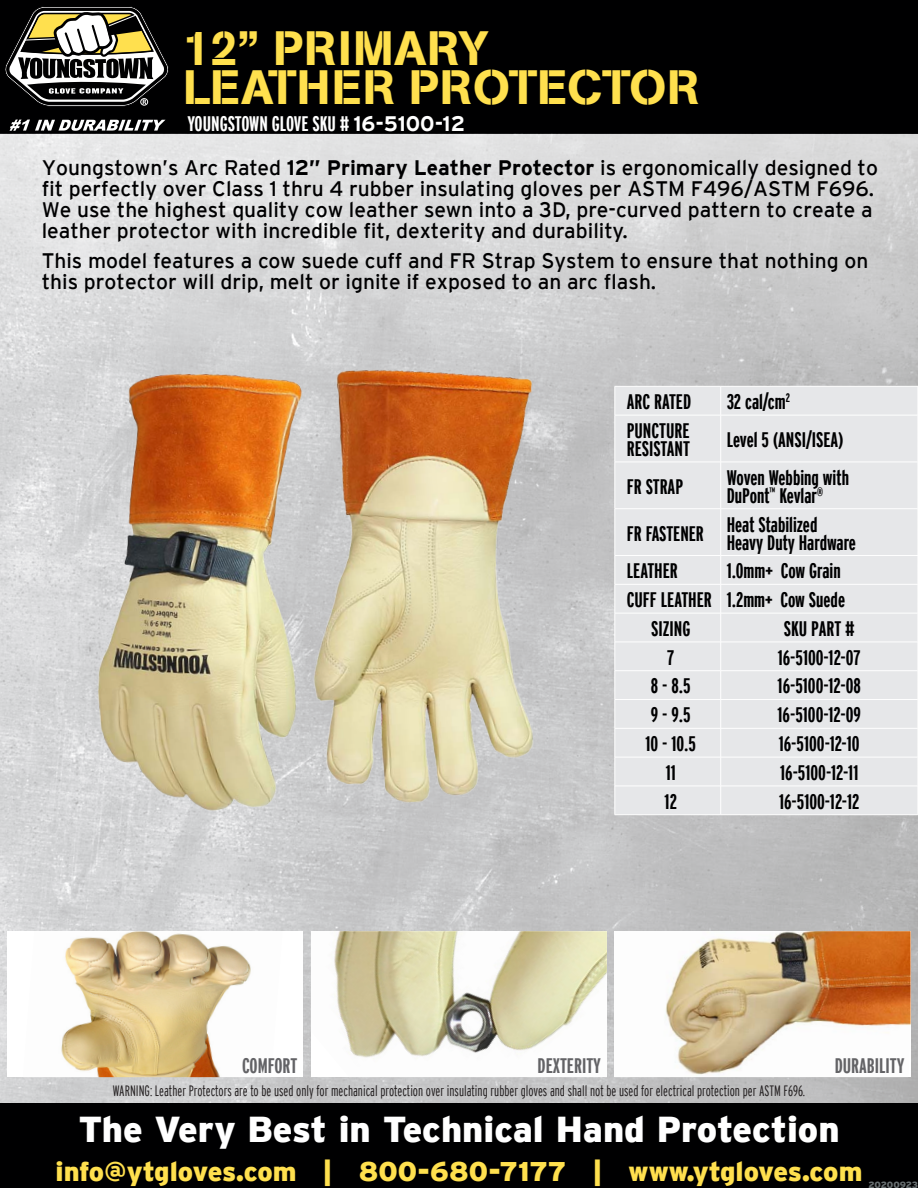
<style>
.page{position:relative;width:918px;height:1188px;background:#fff}
.page>*{position:absolute;margin:0;border:0;box-sizing:border-box;transform-origin:0 0}
.t1{font:48px "AG Book Stencil";letter-spacing:.02em;color:#ffe04e}
.t2{font:900 36px "Interstate";color:#fff}
.t3{font:900 27px "Interstate";color:#ffe04e}
.t4{font:21px/21px "Interstate";color:#000001}
.t5{font:700 extra-condensed 21px/18px "Interstate";color:#000001}
.t6{font:700 extra-condensed 21px "Interstate";letter-spacing:-.005em;color:#fff}
.t7{font:700 extra-condensed 21px "Interstate";color:#636366}
.t8{font:300 extra-condensed 15px "Interstate";color:#231f20}
.t9{font:900 9px "Interstate";letter-spacing:-.02em;color:#686f71}
.s1{font-stretch:normal}
.s2{font-weight:700}
</style>
<div class="page">
<div style="left:0;top:0;width:918px;height:133px;background:#000001"></div>
<img style="left:0;top:133px;width:918px;height:971px">
<svg style="left:10px;top:120px;width:155px;height:11px"></svg>
<svg style="left:5px;top:6px;width:164px;height:101px"></svg>
<div style="left:140px;top:98px;width:8px;height:7px;border:1px solid #fff;border-radius:50%"></div>
<div style="left:0;top:1104px;width:918px;height:84px;background:#000001"></div>
<img style="left:70px;top:350px;width:481px;height:473px">
<img style="left:311px;top:931px;width:296px;height:146px">
<div style="left:7px;top:931px;width:296px;height:146px;background:#fff"></div>
<img style="left:61px;top:931px;width:190px;height:146px">
<img style="left:614px;top:931px;width:297px;height:146px">
<div style="left:616px;top:387px;width:301px;height:427px;background:#e6e7e9"></div>
<hr style="left:615px;top:386px;width:106px;height:1px;background:#fff">
<svg style="left:615px;top:387px;width:1px;height:28px"></svg>
<hr style="left:721px;top:386px;width:197px;height:1px;background:#fff">
<svg style="left:720px;top:387px;width:1px;height:28px"></svg>
<svg style="left:917px;top:387px;width:1px;height:28px"></svg>
<hr style="left:615px;top:415px;width:106px;height:1px;background:#fff">
<hr style="left:615px;top:415px;width:1px;height:47px;background:#fff">
<hr style="left:721px;top:415px;width:197px;height:1px;background:#fff">
<hr style="left:720px;top:415px;width:1px;height:47px;background:#fff">
<hr style="left:917px;top:415px;width:1px;height:47px;background:#fff">
<hr style="left:615px;top:462px;width:106px;height:1px;background:#fff">
<hr style="left:615px;top:462px;width:1px;height:47px;background:#fff">
<hr style="left:721px;top:462px;width:197px;height:1px;background:#fff">
<hr style="left:720px;top:462px;width:1px;height:47px;background:#fff">
<hr style="left:917px;top:462px;width:1px;height:47px;background:#fff">
<hr style="left:615px;top:508px;width:106px;height:1px;background:#fff">
<hr style="left:615px;top:509px;width:1px;height:46px;background:#fff">
<hr style="left:721px;top:508px;width:197px;height:1px;background:#fff">
<hr style="left:720px;top:509px;width:1px;height:46px;background:#fff">
<hr style="left:917px;top:509px;width:1px;height:46px;background:#fff">
<hr style="left:615px;top:555px;width:106px;height:1px;background:#fff">
<hr style="left:721px;top:555px;width:197px;height:1px;background:#fff">
<hr style="left:615px;top:584px;width:106px;height:1px;background:#fff">
<hr style="left:721px;top:584px;width:197px;height:1px;background:#fff">
<hr style="left:615px;top:613px;width:106px;height:1px;background:#fff">
<hr style="left:721px;top:613px;width:197px;height:1px;background:#fff">
<hr style="left:615px;top:642px;width:106px;height:1px;background:#fff">
<hr style="left:721px;top:642px;width:197px;height:1px;background:#fff">
<hr style="left:615px;top:670px;width:106px;height:1px;background:#fff">
<hr style="left:721px;top:670px;width:197px;height:1px;background:#fff">
<hr style="left:615px;top:699px;width:106px;height:1px;background:#fff">
<hr style="left:721px;top:699px;width:197px;height:1px;background:#fff">
<hr style="left:615px;top:728px;width:106px;height:1px;background:#fff">
<hr style="left:721px;top:728px;width:197px;height:1px;background:#fff">
<hr style="left:615px;top:757px;width:106px;height:1px;background:#fff">
<hr style="left:721px;top:757px;width:197px;height:1px;background:#fff">
<hr style="left:615px;top:786px;width:106px;height:1px;background:#fff">
<svg style="left:615px;top:556px;width:1px;height:258px"></svg>
<hr style="left:721px;top:786px;width:197px;height:1px;background:#fff">
<svg style="left:720px;top:556px;width:1px;height:258px"></svg>
<svg style="left:917px;top:556px;width:1px;height:258px"></svg>
<hr style="left:615px;top:814px;width:106px;height:1px;background:#fff">
<hr style="left:721px;top:814px;width:197px;height:1px;background:#fff">
<p class="t1" style="left:183px;top:19px;width:307px">12” PRIMARY</p>
<p class="t1" style="left:183px;top:58px;width:518px">LEATHER PROTECTOR</p>
<p class="t6" style="left:187px;top:112px;width:279px">YOUNGSTOWN GLOVE SKU # <span class="s1">16-5100-12</span></p>
<p class="t4" style="left:42px;top:157px;width:838px">Youngstown’s Arc Rated <span class="s2">12” Primary Leather Protector</span> is ergonomically designed to fit perfectly over Class 1 thru 4 rubber insulating gloves per ASTM F496/ASTM F696.<br>We use the highest quality cow leather sewn into a 3D, pre-curved pattern to create a leather protector with incredible fit, dexterity and durability.</p>
<p class="t4" style="left:42px;top:250px;width:828px">This model features a cow suede cuff and FR Strap System to ensure that nothing on this protector will drip, melt or ignite if exposed to an arc flash.</p>
<p class="t5" style="left:627px;top:393px;width:66px">ARC RATED</p>
<p class="t5" style="left:727px;top:393px;width:65px">32 cal/cm<sup>2</sup></p>
<p class="t5" style="left:627px;top:421px;width:65px">PUNCTURE<br>RESISTANT</p>
<p class="t5" style="left:727px;top:430px;width:118px">Level 5 (ANSI/ISEA)</p>
<p class="t5" style="left:627px;top:477px;width:58px">FR STRAP</p>
<p class="t5" style="left:727px;top:468px;width:124px">Woven Webbing with</p>
<p class="t5" style="left:727px;top:486px;width:98px">DuPont<sup>™</sup> Kevlar<sup>®</sup></p>
<p class="t5" style="left:627px;top:524px;width:79px">FR FASTENER</p>
<p class="t5" style="left:727px;top:515px;width:92px">Heat Stabilized</p>
<p class="t5" style="left:727px;top:533px;width:131px">Heavy Duty Hardware</p>
<p class="t5" style="left:627px;top:562px;width:53px">LEATHER</p>
<p class="t5" style="left:727px;top:562px;width:116px">1.0mm+ Cow Grain</p>
<p class="t5" style="left:627px;top:591px;width:87px">CUFF LEATHER</p>
<p class="t5" style="left:727px;top:591px;width:120px">1.2mm+ Cow Suede</p>
<p class="t5" style="left:651px;top:619px;width:41px">SIZING</p>
<p class="t5" style="left:784px;top:619px;width:73px">SKU PART #</p>
<p class="t5" style="left:667px;top:648px;width:9px">7</p>
<p class="t5" style="left:778px;top:648px;width:85px">16-5100-12-07</p>
<p class="t5" style="left:651px;top:677px;width:41px">8 - 8.5</p>
<p class="t5" style="left:778px;top:677px;width:85px">16-5100-12-08</p>
<p class="t5" style="left:651px;top:706px;width:41px">9 - 9.5</p>
<p class="t5" style="left:778px;top:706px;width:85px">16-5100-12-09</p>
<p class="t5" style="left:645px;top:735px;width:52px">10 - 10.5</p>
<p class="t5" style="left:779px;top:735px;width:82px">16-5100-12-10</p>
<p class="t5" style="left:666px;top:763px;width:12px">11</p>
<p class="t5" style="left:780px;top:763px;width:80px">16-5100-12-11</p>
<p class="t5" style="left:665px;top:792px;width:14px">12</p>
<p class="t5" style="left:779px;top:792px;width:82px">16-5100-12-12</p>
<p class="t7" style="left:242px;top:1054px;width:57px">COMFORT</p>
<p class="t7" style="left:538px;top:1054px;width:65px">DEXTERITY</p>
<p class="t7" style="left:835px;top:1054px;width:71px">DURABILITY</p>
<p class="t8" style="left:113px;top:1083px;width:694px">WARNING: Leather Protectors are to be used only for mechanical protection over insulating rubber gloves and shall not be used for electrical protection per ASTM F696.</p>
<p class="t2" style="left:78px;top:1108px;width:763px">The Very Best in Technical Hand Protection</p>
<p class="t3" style="left:56px;top:1156px;width:808px">info@ytgloves.com | 800-680-7177 | www.ytgloves.com</p>
<p class="t9" style="left:868px;top:1180px;width:51px">20200923</p>
</div>
